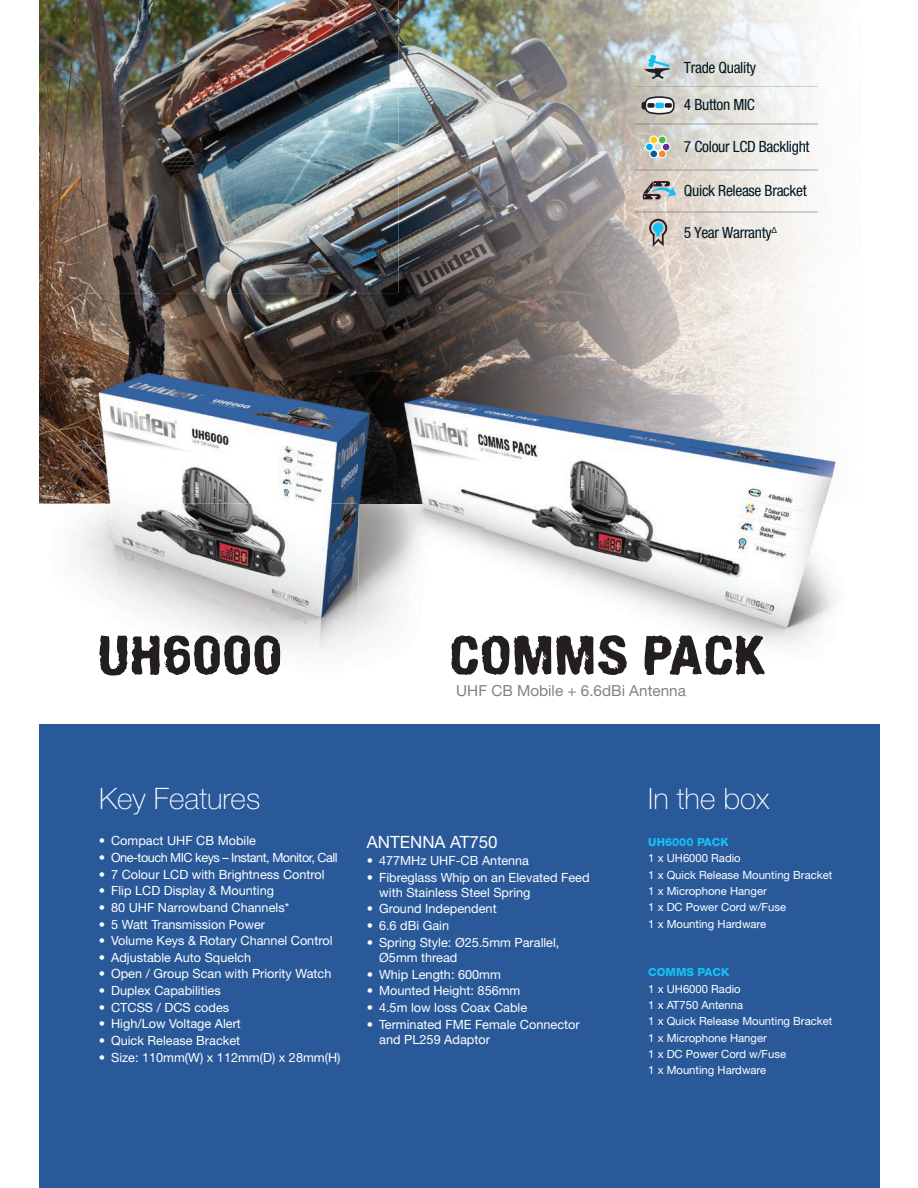
<style>
.page{position:relative;width:918px;height:1188px;background:#fff}
.page>*{position:absolute;margin:0;border:0;box-sizing:border-box;transform-origin:0 0}
.t1{font:49.5px "Army Chalk";color:#231f20;scale:1.07 1}
.t2{font:100 29.7px "Helvetica Neue";color:#fff}
.t3{font:16.95px "Helvetica Neue";color:#fff}
.t4{font:condensed 15.45px "Helvetica Neue";letter-spacing:-.02em;color:#011622}
.t5{font:15.3px "Helvetica Neue";color:#808285}
.t6{font:12.75px/15.3px "Helvetica Neue";color:#fff}
.t7{font:12.75px "Helvetica Neue";letter-spacing:-.04em;color:#fff}
.t8{font:11.25px/16.4px "Helvetica Neue";color:#fff}
.t9{font:800 11.25px "Helvetica Neue";color:#15c0f2}
</style>
<div class="page">
<div style="left:39px;top:725px;width:840px;height:463px;background:#2a5999"></div>
<img style="left:39px;top:0;width:360px;height:294px">
<img style="left:399px;top:0;width:336px;height:328px">
<img style="left:484px;top:328px;width:251px;height:47px">
<img style="left:73px;top:504px;width:285px;height:149px">
<img style="left:39px;top:294px;width:360px;height:210px">
<img style="left:399px;top:294px;width:85px;height:81px">
<img style="left:451px;top:662px;width:33px;height:1px">
<img style="left:636px;top:170px;width:182px;height:1px">
<img style="left:636px;top:124px;width:182px;height:1px">
<img style="left:636px;top:86px;width:182px;height:1px">
<img style="left:636px;top:212px;width:182px;height:1px">
<svg style="left:649px;top:219px;width:18px;height:28px"></svg>
<div style="left:645px;top:143px;width:8px;height:8px;background:#00aeef;border-radius:50%"></div>
<div style="left:645px;top:143px;width:9px;height:8px;border:1px solid #fff;border-radius:50%"></div>
<div style="left:654px;top:143px;width:8px;height:8px;background:#cfd8dd;border-radius:50%"></div>
<div style="left:653px;top:143px;width:9px;height:8px;border:1px solid #fff;border-radius:50%"></div>
<div style="left:662px;top:143px;width:8px;height:8px;background:#652d91;border-radius:50%"></div>
<div style="left:662px;top:143px;width:9px;height:8px;border:1px solid #fff;border-radius:50%"></div>
<div style="left:658px;top:150px;width:8px;height:8px;background:#f68b1f;border-radius:50%"></div>
<div style="left:658px;top:149px;width:9px;height:9px;border:1px solid #fff;border-radius:50%"></div>
<div style="left:650px;top:150px;width:8px;height:8px;background:#015aaa;border-radius:50%"></div>
<div style="left:649px;top:149px;width:9px;height:9px;border:1px solid #fff;border-radius:50%"></div>
<div style="left:650px;top:136px;width:8px;height:8px;background:#feca0a;border-radius:50%"></div>
<div style="left:649px;top:135px;width:9px;height:9px;border:1px solid #fff;border-radius:50%"></div>
<div style="left:658px;top:136px;width:8px;height:8px;background:#4cb848;border-radius:50%"></div>
<div style="left:658px;top:135px;width:9px;height:9px;border:1px solid #fff;border-radius:50%"></div>
<svg style="left:644px;top:55px;width:26px;height:24px"></svg>
<svg style="left:642px;top:95px;width:33px;height:20px"></svg>
<svg style="left:643px;top:181px;width:33px;height:18px"></svg>
<img style="left:358px;top:375px;width:478px;height:271px">
<img style="left:484px;top:375px;width:352px;height:129px">
<img style="left:594px;top:635px;width:171px;height:27px">
<img style="left:451px;top:635px;width:143px;height:27px">
<p class="t4" style="left:684px;top:62px;width:74px">Trade Quality</p>
<p class="t4" style="left:684px;top:99px;width:72px">4 Button MIC</p>
<p class="t4" style="left:684px;top:141px;width:127px">7 Colour LCD Backlight</p>
<p class="t4" style="left:684px;top:185px;width:124px">Quick Release Bracket</p>
<p class="t4" style="left:684px;top:227px;width:95px">5 Year Warranty<sup>Δ</sup></p>
<h1 class="t1" style="left:99px;top:635px;width:175px">UH6000</h1>
<h1 class="t1" style="left:451px;top:635px;width:298px">COMMS PACK</h1>
<p class="t5" style="left:456px;top:685px;width:231px">UHF CB Mobile + 6.6dBi Antenna</p>
<h2 class="t2" style="left:99px;top:787px;width:163px">Key Features</h2>
<h2 class="t2" style="left:648px;top:787px;width:122px">In the box</h2>
<p class="t9" style="left:648px;top:838px;width:82px">UH6000 PACK</p>
<p class="t8" style="left:648px;top:851px;width:186px">1 x UH6000 Radio<br>1 x Quick Release Mounting Bracket<br>1 x Microphone Hanger<br>1 x DC Power Cord w/Fuse<br>1 x Mounting Hardware</p>
<p class="t9" style="left:648px;top:968px;width:83px">COMMS PACK</p>
<p class="t8" style="left:648px;top:981px;width:186px">1 x UH6000 Radio<br>1 x AT750 Antenna<br>1 x Quick Release Mounting Bracket<br>1 x Microphone Hanger<br>1 x DC Power Cord w/Fuse<br>1 x Mounting Hardware</p>
<p class="t6" style="left:99px;top:834px;width:159px">• Compact UHF CB Mobile</p>
<p class="t7" style="left:99px;top:853px;width:240px">• One-touch MIC keys – Instant, Monitor, Call</p>
<p class="t6" style="left:99px;top:868px;width:227px">• 7 Colour LCD with Brightness Control</p>
<p class="t6" style="left:99px;top:884px;width:177px">• Flip LCD Display &amp; Mounting</p>
<p class="t6" style="left:99px;top:901px;width:192px">• 80 UHF Narrowband Channels*</p>
<p class="t6" style="left:99px;top:918px;width:168px">• 5 Watt Transmission Power</p>
<p class="t6" style="left:99px;top:934px;width:235px">• Volume Keys &amp; Rotary Channel Control</p>
<p class="t6" style="left:99px;top:951px;width:154px">• Adjustable Auto Squelch</p>
<p class="t6" style="left:99px;top:968px;width:234px">• Open / Group Scan with Priority Watch</p>
<p class="t6" style="left:99px;top:984px;width:123px">• Duplex Capabilities</p>
<p class="t6" style="left:99px;top:1001px;width:132px">• CTCSS / DCS codes</p>
<p class="t6" style="left:99px;top:1017px;width:143px">• High/Low Voltage Alert</p>
<p class="t6" style="left:99px;top:1034px;width:143px">• Quick Release Bracket</p>
<p class="t6" style="left:99px;top:1051px;width:243px">• Size: 110mm(W) x 112mm(D) x 28mm(H)</p>
<h3 class="t3" style="left:367px;top:836px;width:132px">ANTENNA AT750</h3>
<p class="t6" style="left:367px;top:854px;width:164px">• 477MHz UHF-CB Antenna</p>
<p class="t6" style="left:379px;top:871px;width:212px;text-indent:-12px">• Fibreglass Whip on an Elevated Feed with Stainless Steel Spring</p>
<p class="t6" style="left:367px;top:903px;width:131px">• Ground Independent</p>
<p class="t6" style="left:367px;top:919px;width:84px">• 6.6 dBi Gain</p>
<p class="t6" style="left:379px;top:936px;width:182px;text-indent:-12px">• Spring Style: Ø25.5mm Parallel,<br>Ø5mm thread</p>
<p class="t6" style="left:367px;top:968px;width:136px">• Whip Length: 600mm</p>
<p class="t6" style="left:367px;top:984px;width:155px">• Mounted Height: 856mm</p>
<p class="t6" style="left:367px;top:1001px;width:162px">• 4.5m low loss Coax Cable</p>
<p class="t6" style="left:379px;top:1018px;width:202px;text-indent:-12px">• Terminated FME Female Connector and PL259 Adaptor</p>
</div>
